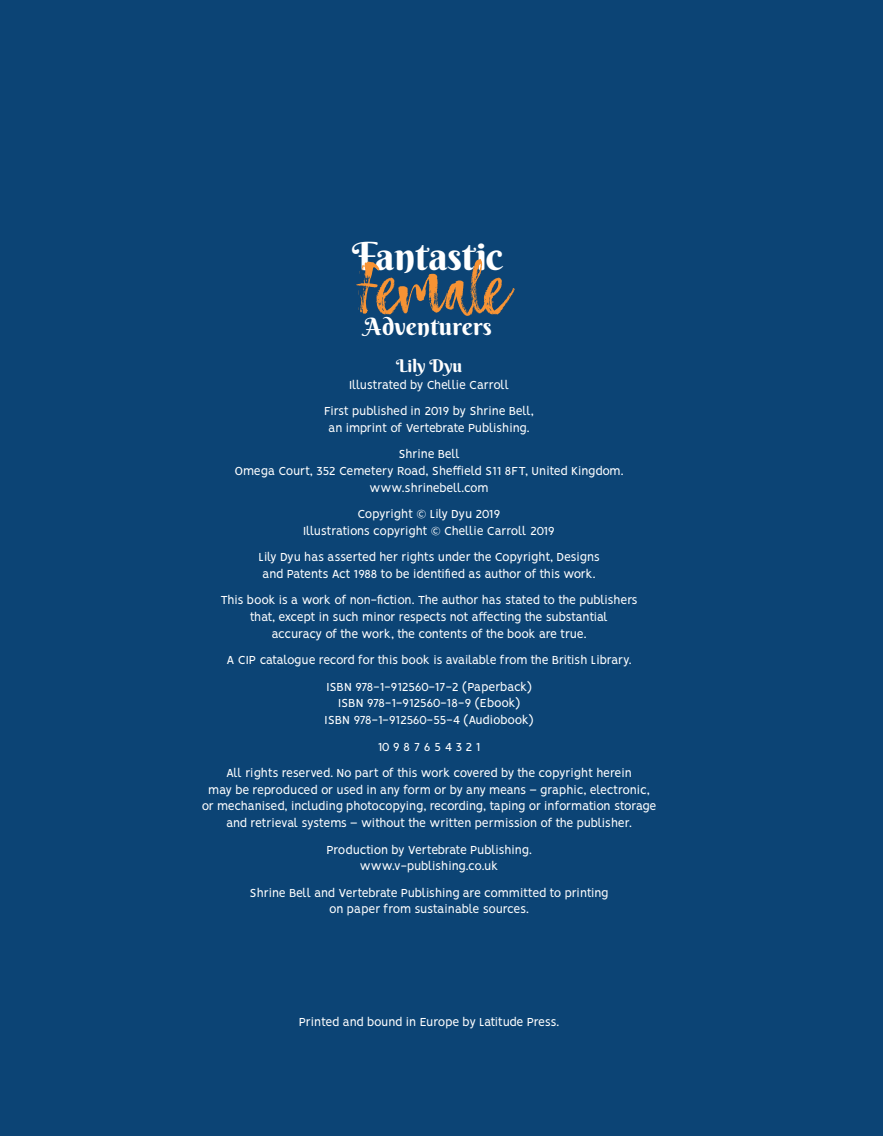
<style>
.page{position:relative;width:883px;height:1136px;background:#0c4475}
.page>*{position:absolute;margin:0;border:0;box-sizing:border-box;transform-origin:0 0}
.t1{font:63.7px "Atmosphere Script Typeface";color:#f79334}
.t2{font:38.68px "Berkshire Swash";color:#fff}
.t3{font:23.97px "Berkshire Swash";letter-spacing:.01em;color:#fff}
.t4{font:17.5px "Berkshire Swash";color:#fff}
.t5{font:13.12px/16.6px "Vision";letter-spacing:-.03em;color:#fff;text-align:center}
.t6{font:13.12px/16.6px "Vision";color:#fff;text-align:center}
.t7{font:13.12px/26.6px "Vision";letter-spacing:-.005em;color:#fff;text-align:center}
</style>
<div class="page">
<h2 class="t2" style="left:352px;top:233px;width:153px">Fantastic</h2>
<h1 class="t1" style="left:357px;top:253px;width:151px">Female</h1>
<h3 class="t3" style="left:364px;top:311px;width:129px">Adventurers</h3>
<h3 class="t4" style="left:396px;top:355px;width:68px">Lily Dyu</h3>
<p class="t7" style="left:324px;top:372px;width:211px">Illustrated by Chellie Carroll<br>First published in 2019 by Shrine Bell,</p>
<p class="t5" style="left:329px;top:416px;width:202px;line-height:26.6px">an imprint of Vertebrate Publishing.<br>Shrine Bell</p>
<p class="t6" style="left:235px;top:464px;width:391px">Omega Court, 352 Cemetery Road, Sheffield S11 8FT, United Kingdom. www.shrinebell.com</p>
<p class="t6" style="left:303px;top:507px;width:254px">Copyright © Lily Dyu 2019<br>Illustrations copyright © Chellie Carroll 2019</p>
<p class="t5" style="left:258px;top:550px;width:343px">Lily Dyu has asserted her rights under the Copyright, Designs and Patents Act 1988 to be identified as author of this work.</p>
<p class="t5" style="left:220px;top:593px;width:419px">This book is a work of non-fiction. The author has stated to the publishers that, except in such minor respects not affecting the substantial<br>accuracy of the work, the contents of the book are true.</p>
<p class="t5" style="left:227px;top:648px;width:407px;line-height:26.6px">A CIP catalogue record for this book is available from the British Library.<br>ISBN 978-1-912560-17-2 (Paperback)</p>
<p class="t5" style="left:325px;top:696px;width:211px">ISBN 978-1-912560-18-9 (Ebook)<br>ISBN 978-1-912560-55-4 (Audiobook)</p>
<p class="t5" style="left:226px;top:735px;width:407px;line-height:26.6px">10 9 8 7 6 5 4 3 2 1<br>All rights reserved. No part of this work covered by the copyright herein</p>
<p class="t5" style="left:202px;top:783px;width:456px">may be reproduced or used in any form or by any means – graphic, electronic, or mechanised, including photocopying, recording, taping or information storage and retrieval systems – without the written permission of the publisher.</p>
<p class="t5" style="left:326px;top:842px;width:207px">Production by Vertebrate Publishing. www.v-publishing.co.uk</p>
<p class="t5" style="left:250px;top:886px;width:361px">Shrine Bell and Vertebrate Publishing are committed to printing on paper from sustainable sources.</p>
<p class="t5" style="left:299px;top:1015px;width:262px">Printed and bound in Europe by Latitude Press.</p>
</div>
